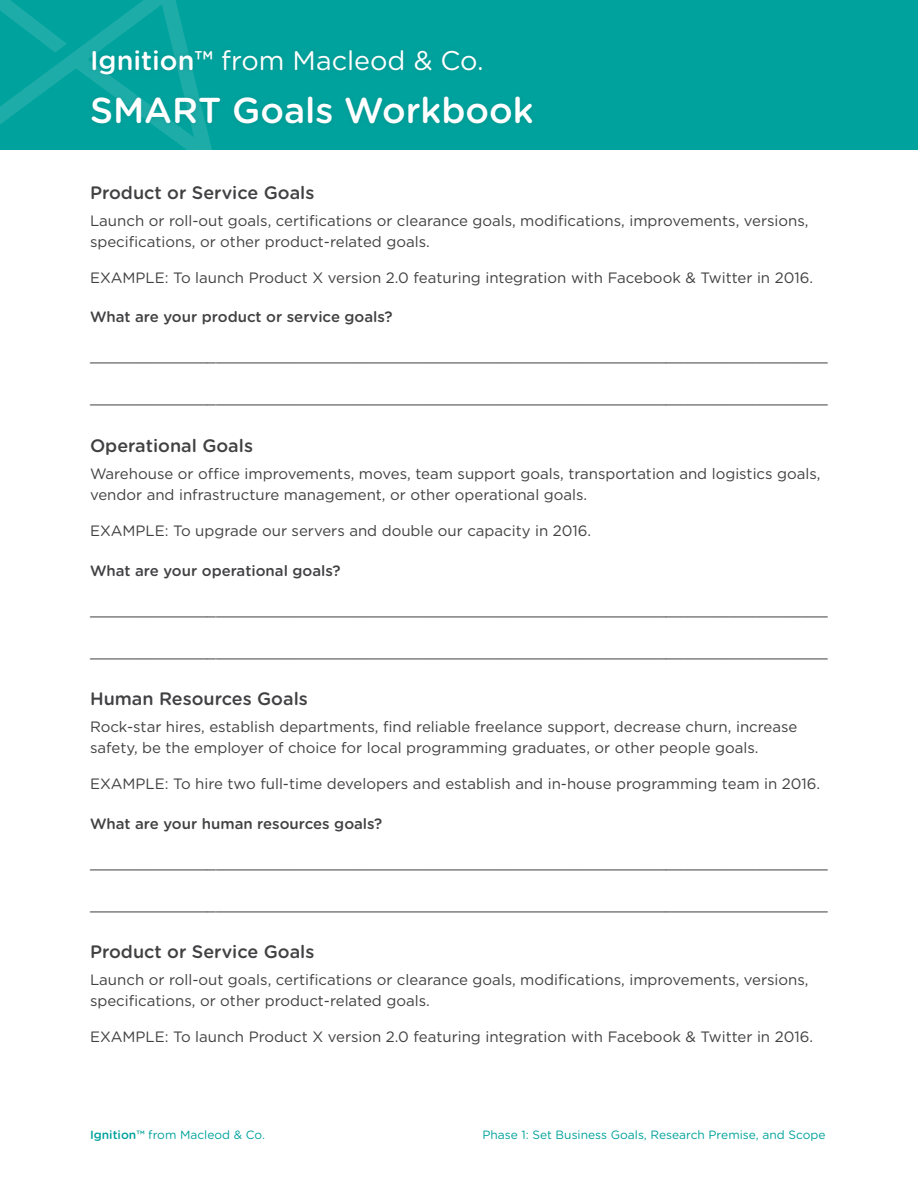
<style>
.page{position:relative;width:918px;height:1188px;background:#fff}
.page>*{position:absolute;margin:0;border:0;box-sizing:border-box;transform-origin:0 0}
.t1{font:500 36px "Gotham Rounded";color:#fff}
.t2{font:27px "Gotham Rounded";color:#fff}
.t3{font:500 18px "Gotham Rounded";color:#414042}
.t4{font:15px/21px "Gotham HTF";color:#414042}
.t5{font:500 15px "Gotham Rounded";color:#414042}
.t6{font:12px "Gotham Rounded";color:#00a29d}
.s1{font-weight:500}
.s2{font-family:"Gotham Rounded"}
</style>
<div class="page">
<div style="left:0;top:0;width:918px;height:150px;background:#00a29d"></div>
<svg style="left:0;top:0;width:212px;height:150px"></svg>
<div style="left:87px;top:45px;width:450px;height:84px;background:#00665e;opacity:.22"></div>
<h2 class="t2" style="left:90px;top:42px;width:395px"><span class="s1">Ignition™</span> from Macleod &amp; Co.</h2>
<h1 class="t1" style="left:90px;top:85px;width:445px">SMART Goals Workbook</h1>
<p class="t3" style="left:90px;top:180px;width:226px">Product or Service Goals</p>
<p class="t4" style="left:90px;top:210px;width:720px">Launch or roll-out goals, certifications or clearance goals, modifications, improvements, versions, specifications, or other product-related goals.</p>
<p class="t4" style="left:90px;top:267px;width:725px"><span class="s2">EXAMPLE:</span> To launch Product X version 2.0 featuring integration with Facebook &amp; Twitter in 2016.</p>
<p class="t5" style="left:90px;top:306px;width:304px">What are your product or service goals?</p>
<p class="t4" style="left:90px;top:345px;width:739px">__________________________________________________________________________________</p>
<p class="t4" style="left:90px;top:387px;width:739px">__________________________________________________________________________________</p>
<p class="t3" style="left:90px;top:433px;width:165px">Operational Goals</p>
<p class="t4" style="left:90px;top:463px;width:732px">Warehouse or office improvements, moves, team support goals, transportation and logistics goals, vendor and infrastructure management, or other operational goals.</p>
<p class="t4" style="left:90px;top:520px;width:503px"><span class="s2">EXAMPLE:</span> To upgrade our servers and double our capacity in 2016.</p>
<p class="t5" style="left:90px;top:560px;width:252px">What are your operational goals?</p>
<p class="t4" style="left:90px;top:599px;width:739px">__________________________________________________________________________________</p>
<p class="t4" style="left:90px;top:641px;width:739px">__________________________________________________________________________________</p>
<p class="t3" style="left:90px;top:686px;width:219px">Human Resources Goals</p>
<p class="t4" style="left:90px;top:716px;width:709px">Rock-star hires, establish departments, find reliable freelance support, decrease churn, increase safety, be the employer of choice for local programming graduates, or other people goals.</p>
<p class="t4" style="left:90px;top:773px;width:732px"><span class="s2">EXAMPLE:</span> To hire two full-time developers and establish and in-house programming team in 2016.</p>
<p class="t5" style="left:90px;top:813px;width:294px">What are your human resources goals?</p>
<p class="t4" style="left:90px;top:852px;width:739px">__________________________________________________________________________________</p>
<p class="t4" style="left:90px;top:894px;width:739px">__________________________________________________________________________________</p>
<p class="t3" style="left:90px;top:939px;width:226px">Product or Service Goals</p>
<p class="t4" style="left:90px;top:969px;width:720px">Launch or roll-out goals, certifications or clearance goals, modifications, improvements, versions, specifications, or other product-related goals.</p>
<p class="t4" style="left:90px;top:1026px;width:725px"><span class="s2">EXAMPLE:</span> To launch Product X version 2.0 featuring integration with Facebook &amp; Twitter in 2016.</p>
<p class="t6" style="left:90px;top:1127px;width:176px"><span class="s1">Ignition™</span> from Macleod &amp; Co.</p>
<p class="t6" style="left:482px;top:1127px;width:345px">Phase 1: Set Business Goals, Research Premise, and Scope</p>
</div>
